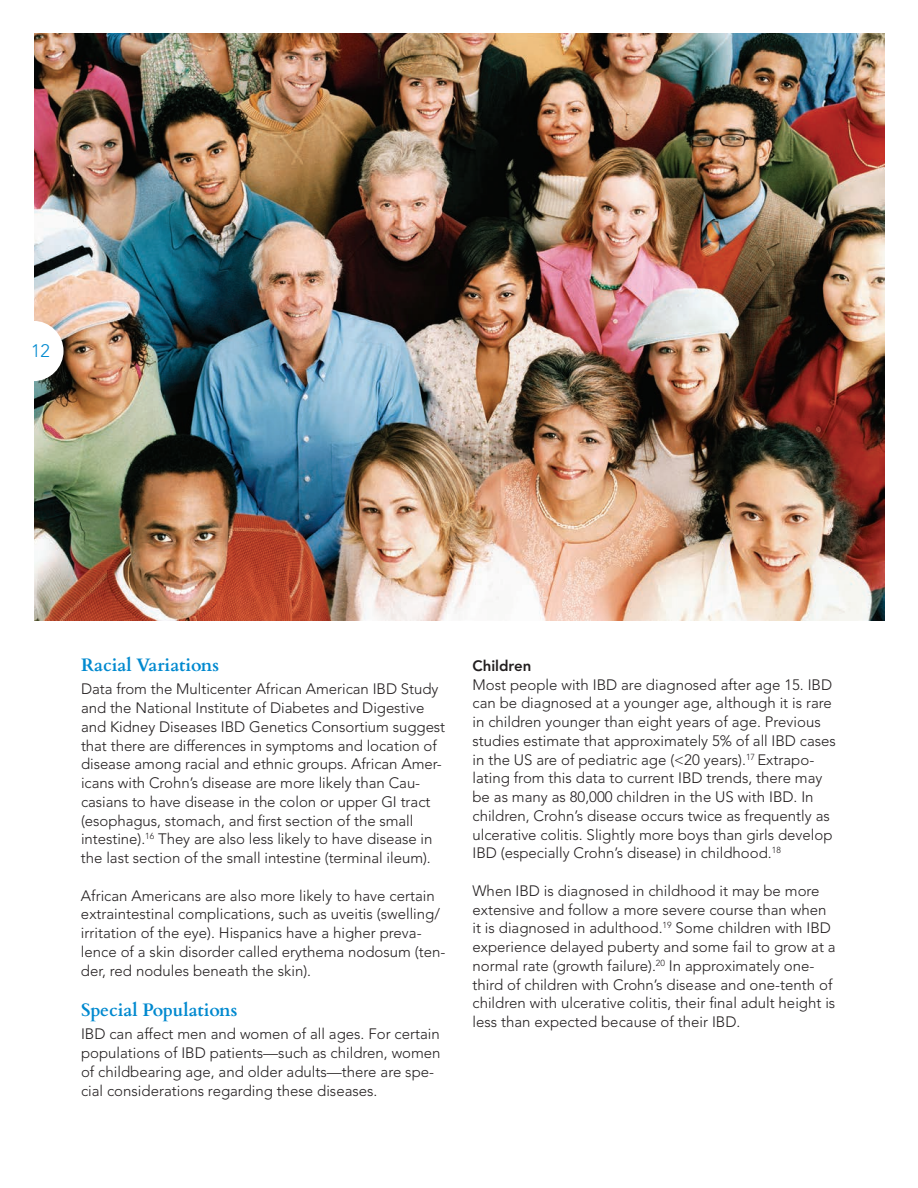
<style>
.page{position:relative;width:918px;height:1188px;background:#fff}
.page>*{position:absolute;margin:0;border:0;box-sizing:border-box;transform-origin:0 0}
.Subhead{font:700 18px "Cardo";color:#0089cf}
.t1{font:300 18px "Avenir";color:#0089cf}
.Body_Copy{font:300 15px/18.8px "Avenir";color:#231f20}
.Subhead_2{font:800 15px "Avenir";color:#231f20}
</style>
<div class="page">
<img style="left:34px;top:34px;width:851px;height:587px">
<div style="left:3px;top:321px;width:61px;height:60px;background:#fff;border-radius:50%"></div>
<p class="t1" style="left:31px;top:341px;width:20px">12</p>
<p class="Subhead" style="left:81px;top:651px;width:140px">Racial Variations</p>
<p class="Body_Copy" style="left:81px;top:680px;width:366px">Data from the Multicenter African American IBD Study and the National Institute of Diabetes and Digestive and Kidney Diseases IBD Genetics Consortium suggest that there are differences in symptoms and location of disease among racial and ethnic groups. African Amer&shy;icans with Crohn’s disease are more likely than Cau&shy;casians to have disease in the colon or upper GI tract (esophagus, stomach, and first section of the small intestine).<sup>16</sup> They are also less likely to have disease in the last section of the small intestine (terminal ileum).</p>
<p class="Body_Copy" style="left:81px;top:886px;width:366px">African Americans are also more likely to have certain extraintestinal complications, such as uveitis (swelling/ irritation of the eye). Hispanics have a higher preva&shy;lence of a skin disorder called erythema nodosum (ten&shy;der, red nodules beneath the skin).</p>
<p class="Subhead" style="left:81px;top:996px;width:158px">Special Populations</p>
<p class="Body_Copy" style="left:81px;top:1025px;width:361px">IBD can affect men and women of all ages. For certain populations of IBD patients—such as children, women of childbearing age, and older adults—there are spe&shy;cial considerations regarding these diseases.</p>
<p class="Subhead_2" style="left:472px;top:657px;width:60px">Children</p>
<p class="Body_Copy" style="left:472px;top:675px;width:365px">Most people with IBD are diagnosed after age 15. IBD can be diagnosed at a younger age, although it is rare in children younger than eight years of age. Previous studies estimate that approximately 5% of all IBD cases in the US are of pediatric age (&lt;20 years).<sup>17</sup> Extrapo&shy;lating from this data to current IBD trends, there may be as many as 80,000 children in the US with IBD. In children, Crohn’s disease occurs twice as frequently as ulcerative colitis. Slightly more boys than girls develop IBD (especially Crohn’s disease) in childhood.<sup>18</sup></p>
<p class="Body_Copy" style="left:472px;top:881px;width:365px">When IBD is diagnosed in childhood it may be more extensive and follow a more severe course than when it is diagnosed in adulthood.<sup>19</sup> Some children with IBD experience delayed puberty and some fail to grow at a normal rate (growth failure).<sup>20</sup> In approximately one&shy;third of children with Crohn’s disease and one-tenth of children with ulcerative colitis, their final adult height is less than expected because of their IBD.</p>
</div>
